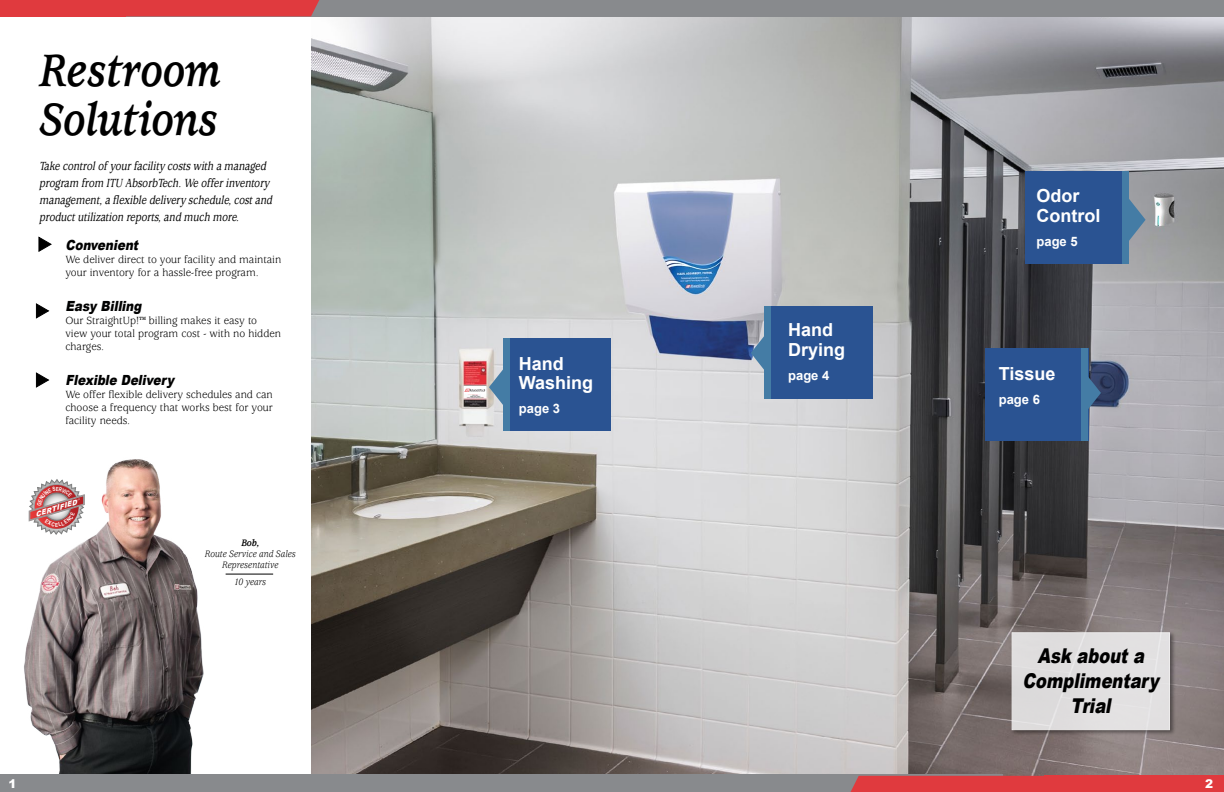
<style>
.page{position:relative;width:1224px;height:792px;background:#fff}
.page>*{position:absolute;margin:0;border:0;box-sizing:border-box;transform-origin:0 0}
.t1{font:italic 700 50px/49.2px "Usherwood Std";color:#000;scale:.83 1}
.t2{font:italic 900 20.4px/25px "Arial";color:#000;text-align:center;scale:.8 1}
.t3{font:700 18px/19.5px "Arial";color:#fff}
.t4{font:italic 900 14px "Arial";color:#000101;scale:.85 1}
.t5{font:italic 500 13px/17px "Usherwood Std";color:#000101;scale:.8 1}
.t6{font:700 13px "Arial";color:#fff}
.t7{font:900 12px "Arial";color:#fff}
.t8{font:11.5px/13px "Usherwood Std";color:#000101;scale:.95 1}
.t9{font:italic 10.3px/11.1px "Usherwood Std";color:#000;text-align:center;scale:.9 1}
.t10{font:italic 700 10.3px "Usherwood Std";color:#000;scale:.9 1}
.t11{font:italic 900 7px "Arial";color:#fff}
.t12{font:700 5.6px "Arial Narrow";color:#fff}
</style>
<div class="page">
<svg style="left:39px;top:237px;width:12px;height:14px"></svg>
<svg style="left:36px;top:304px;width:13px;height:14px"></svg>
<img style="left:24px;top:459px;width:236px;height:315px">
<img style="left:28px;top:478px;width:58px;height:59px">
<img style="left:31px;top:534px;width:47px;height:2px">
<img style="left:311px;top:17px;width:913px;height:759px">
<div style="left:41px;top:0;width:491px;height:17px;background:#888a8d"></div>
<div style="left:126px;top:0;width:193px;height:16px;background:#e03a3e"></div>
<div style="left:0;top:0;width:126px;height:16px;background:#e03a3e"></div>
<div style="left:528px;top:0;width:696px;height:17px;background:#888a8d"></div>
<div style="left:684px;top:775px;width:318px;height:17px;background:#888a8d"></div>
<div style="left:850px;top:776px;width:194px;height:16px;background:#e03a3e"></div>
<div style="left:1044px;top:776px;width:180px;height:16px;background:#e03a3e"></div>
<div style="left:0;top:775px;width:688px;height:17px;background:#888a8d"></div>
<svg style="left:36px;top:373px;width:13px;height:14px"></svg>
<div style="left:508px;top:339px;width:103px;height:92px;background:#2a5392"></div>
<div style="left:503px;top:339px;width:7px;height:92px;background:#447ca5"></div>
<div style="left:770px;top:306px;width:103px;height:92px;background:#2a5392"></div>
<div style="left:765px;top:306px;width:6px;height:92px;background:#447ca5"></div>
<svg style="left:751px;top:332px;width:14px;height:42px"></svg>
<div style="left:1025px;top:171px;width:104px;height:92px;background:#2a5392"></div>
<div style="left:1122px;top:171px;width:7px;height:92px;background:#447ca5"></div>
<svg style="left:1129px;top:199px;width:17px;height:42px"></svg>
<div style="left:986px;top:348px;width:103px;height:93px;background:#2a5392"></div>
<div style="left:1081px;top:349px;width:7px;height:92px;background:#447ca5"></div>
<svg style="left:1088px;top:372px;width:13px;height:42px"></svg>
<div style="left:1010px;top:631px;width:166px;height:105px;background:#000;opacity:.5"></div>
<div style="left:1012px;top:632px;width:158px;height:98px;background:#e1dfe0;border:1px solid #fff"></div>
<hr style="left:226px;top:574px;width:47px;height:1px;background:#000">
<svg style="left:464px;top:366px;width:39px;height:42px;background:#b59096"></svg>
<svg style="left:24px;top:478px;width:61px;height:56px"></svg>
<h1 class="t1" style="left:40px;top:47px;width:219px">Restroom<br>Solutions</h1>
<p class="t5" style="left:39px;top:158px;width:296px">Take controlof yourfacility costswith a managed program from ITU AbsorbTech.We offerinventory management,a flexible delivery schedule,costand productutilization reports,and much more.</p>
<p class="t4" style="left:65px;top:235px;width:91px">Convenient</p>
<p class="t8" style="left:65px;top:254px;width:229px">We deliver direct to your facility and maintain your inventory for a hassle-free program.</p>
<p class="t4" style="left:65px;top:296px;width:95px">Easy Billing</p>
<p class="t8" style="left:65px;top:315px;width:229px">Our StraightUp!™ billing makes it easy to view your total program cost - with no hidden charges.</p>
<p class="t4" style="left:65px;top:370px;width:133px">Flexible Delivery</p>
<p class="t8" style="left:65px;top:389px;width:220px;text-align:justify">We offer flexible delivery schedules and can choose a frequency that works best for your facility needs.</p>
<p class="t11" style="left:34px;top:510px;width:45px;rotate:-17deg">CERTIFIED</p>
<p class="t12" style="left:55px;top:520px;width:5px">E</p>
<p class="t10" style="left:241px;top:537px;width:21px">Bob,</p>
<p class="t9" style="left:205px;top:548px;width:103px">Route Service and Sales<br>Representative</p>
<p class="t9" style="left:234px;top:577px;width:37px">10 years</p>
<h3 class="t3" style="left:519px;top:354px;width:76px">Hand<br>Washing</h3>
<p class="t6" style="left:519px;top:400px;width:43px">page 3</p>
<h3 class="t3" style="left:788px;top:320px;width:59px">Hand<br>Drying</h3>
<p class="t6" style="left:788px;top:366px;width:43px">page 4</p>
<h3 class="t3" style="left:1037px;top:187px;width:65px">Odor<br>Control</h3>
<p class="t6" style="left:1037px;top:232px;width:43px">page 5</p>
<h3 class="t3" style="left:999px;top:364px;width:58px">Tissue</h3>
<p class="t6" style="left:999px;top:390px;width:43px">page 6</p>
<h2 class="t2" style="left:1023px;top:642px;width:178px">Ask abouta<br>Complimentary<br>Trial</h2>
<p class="t7" style="left:9px;top:775px;width:10px">1</p>
<p class="t7" style="left:1205px;top:775px;width:10px">2</p>
</div>
